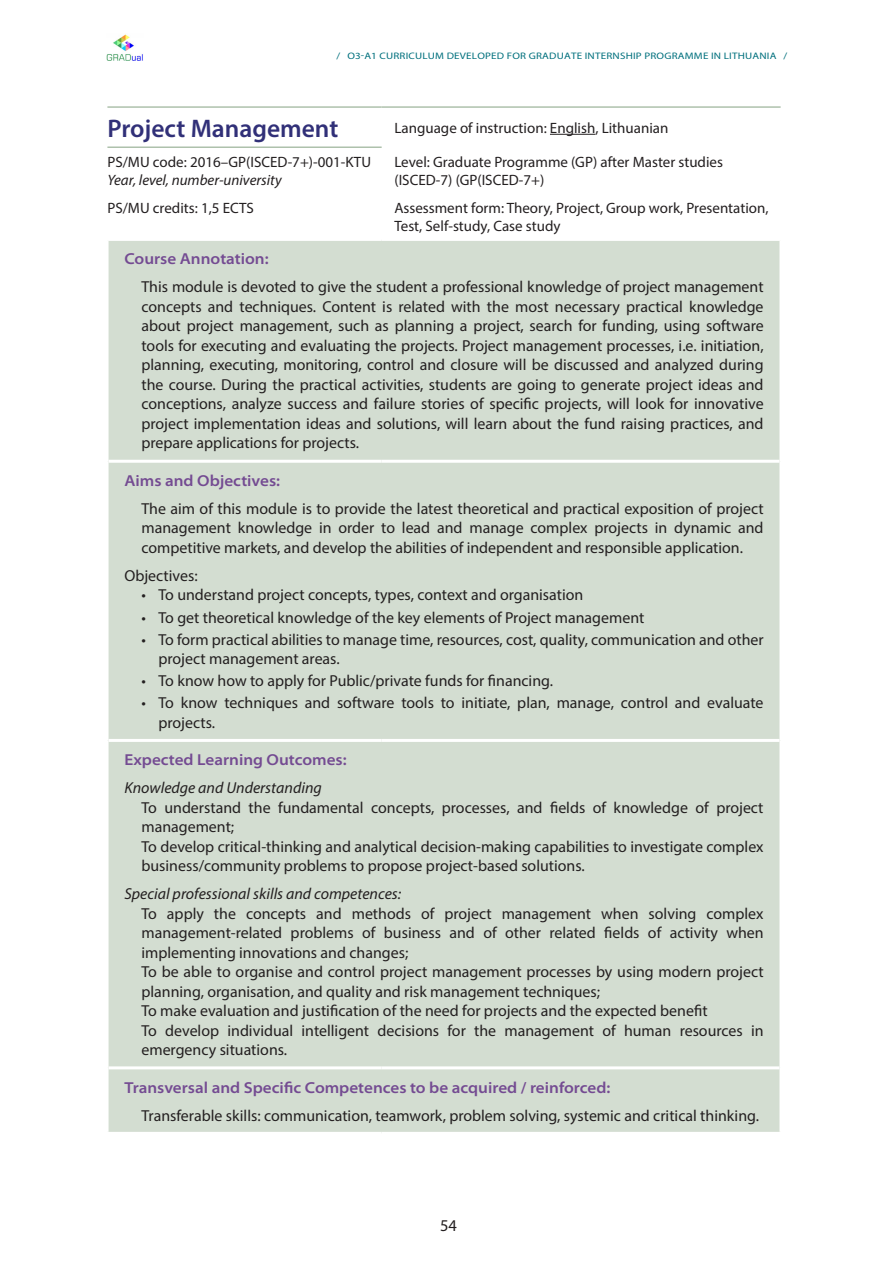
<style>
.page{position:relative;width:893px;height:1263px;background:#fff}
.page>*{position:absolute;margin:0;border:0;box-sizing:border-box;transform-origin:0 0}
.pavadinimas_1{font:600 25.5px "Myriad Pro";color:#313078}
.t1{font:16.5px "Myriad Pro";color:#231f20}
.Textelis_remuose{font:15.9px/19.5px "Myriad Pro";color:#231f20}
.Violet_pavadinimukai{font:600 semi-expanded 15.9px "Myriad Pro";color:#744b92}
.t2{font:italic 15.9px "Myriad Pro";color:#231f20}
.t3{font:15px/18px "Myriad Pro";color:#231f20}
.t4{font:italic 15px "Myriad Pro";color:#231f20}
.t5{font:9.45px "Myriad Pro";letter-spacing:.02em;color:#00707d;scale:1.17 1}
</style>
<div class="page">
<img style="left:106px;top:34px;width:37px;height:27px">
<div style="left:109px;top:241px;width:670px;height:891px;background:#d3ddd1"></div>
<hr style="left:107px;top:106px;width:275px;height:2px;background:#aec1ac">
<hr style="left:382px;top:106px;width:399px;height:2px;background:#aec1ac">
<hr style="left:107px;top:146px;width:275px;height:2px;background:#aec1ac">
<hr style="left:109px;top:460px;width:273px;height:3px;background:#fff">
<hr style="left:382px;top:460px;width:397px;height:3px;background:#fff">
<hr style="left:109px;top:739px;width:273px;height:3px;background:#fff">
<hr style="left:382px;top:739px;width:397px;height:3px;background:#fff">
<hr style="left:109px;top:1066px;width:273px;height:3px;background:#fff">
<hr style="left:382px;top:1066px;width:397px;height:3px;background:#fff">
<hr style="left:550px;top:134px;width:45px;height:1px;background:#231f20">
<p class="t5" style="left:336px;top:50px;width:387px">/ O3-A1 CURRICULUM DEVELOPED FOR GRADUATE INTERNSHIP PROGRAMME IN LITHUANIA /</p>
<p class="pavadinimas_1" style="left:107px;top:112px;width:232px">Project Management</p>
<p class="t3" style="left:394px;top:118px;width:275px">Language of instruction: English, Lithuanian</p>
<p class="t3" style="left:107px;top:153px;width:265px">PS/MU code: 2016–GP(ISCED-7+)-001-KTU</p>
<p class="t4" style="left:107px;top:171px;width:176px">Year, level, number-university</p>
<p class="t3" style="left:394px;top:153px;width:330px">Level: Graduate Programme (GP) after Master studies (ISCED-7) (GP(ISCED-7+)</p>
<p class="t3" style="left:107px;top:199px;width:148px">PS/MU credits: 1,5 ECTS</p>
<p class="t3" style="left:394px;top:199px;width:376px">Assessment form: Theory, Project, Group work, Presentation,<br>Test, Self-study, Case study</p>
<p class="Violet_pavadinimukai" style="left:124px;top:250px;width:146px">Course Annotation:</p>
<p class="Textelis_remuose" style="left:141px;top:277px;width:624px;text-align:justify">This module is devoted to give the student a professional knowledge of project management concepts and techniques. Content is related with the most necessary practical knowledge about project management, such as planning a project, search for funding, using software tools for executing and evaluating the projects. Project management processes, i.e. initiation, planning, executing, monitoring, control and closure will be discussed and analyzed during the course. During the practical activities, students are going to generate project ideas and conceptions, analyze success and failure stories of specific projects, will look for innovative project implementation ideas and solutions, will learn about the fund raising practices, and prepare applications for projects.</p>
<p class="Violet_pavadinimukai" style="left:124px;top:472px;width:157px">Aims and Objectives:</p>
<p class="Textelis_remuose" style="left:141px;top:499px;width:624px;text-align:justify">The aim of this module is to provide the latest theoretical and practical exposition of project management knowledge in order to lead and manage complex projects in dynamic and competitive markets, and develop the abilities of independent and responsible application.</p>
<p class="Textelis_remuose" style="left:124px;top:566px;width:75px">Objectives:</p>
<p class="Textelis_remuose" style="left:141px;top:585px;width:443px">• To understand project concepts, types, context and organisation</p>
<p class="Textelis_remuose" style="left:141px;top:607px;width:504px">• To get theoretical knowledge of the key elements of Project management</p>
<p class="Textelis_remuose" style="left:158px;top:629px;width:607px;text-indent:-17px">• To form practical abilities to manage time, resources, cost, quality, communication and other project management areas.</p>
<p class="Textelis_remuose" style="left:141px;top:671px;width:413px">• To know how to apply for Public/private funds for financing.</p>
<p class="Textelis_remuose" style="left:158px;top:693px;width:607px;text-indent:-17px">• To know techniques and software tools to initiate, plan, manage, control and evaluate projects.</p>
<p class="Violet_pavadinimukai" style="left:124px;top:751px;width:224px">Expected Learning Outcomes:</p>
<p class="t2" style="left:124px;top:778px;width:199px">Knowledge and Understanding</p>
<p class="Textelis_remuose" style="left:141px;top:797px;width:624px">To understand the fundamental concepts, processes, and fields of knowledge of project management;</p>
<p class="Textelis_remuose" style="left:141px;top:836px;width:624px">To develop critical-thinking and analytical decision-making capabilities to investigate complex business/community problems to propose project-based solutions.</p>
<p class="t2" style="left:124px;top:884px;width:278px">Special professional skills and competences:</p>
<p class="Textelis_remuose" style="left:141px;top:903px;width:624px;text-align:justify">To apply the concepts and methods of project management when solving complex management-related problems of business and of other related fields of activity when implementing innovations and changes;</p>
<p class="Textelis_remuose" style="left:141px;top:962px;width:624px">To be able to organise and control project management processes by using modern project planning, organisation, and quality and risk management techniques;</p>
<p class="Textelis_remuose" style="left:141px;top:1001px;width:568px">To make evaluation and justification of the need for projects and the expected benefit</p>
<p class="Textelis_remuose" style="left:141px;top:1020px;width:624px">To develop individual intelligent decisions for the management of human resources in emergency situations.</p>
<p class="Violet_pavadinimukai" style="left:124px;top:1078px;width:487px">Transversal and Specific Competences to be acquired / reinforced:</p>
<p class="Textelis_remuose" style="left:141px;top:1105px;width:619px">Transferable skills: communication, teamwork, problem solving, systemic and critical thinking.</p>
<p class="t1" style="left:440px;top:1215px;width:18px">54</p>
</div>
